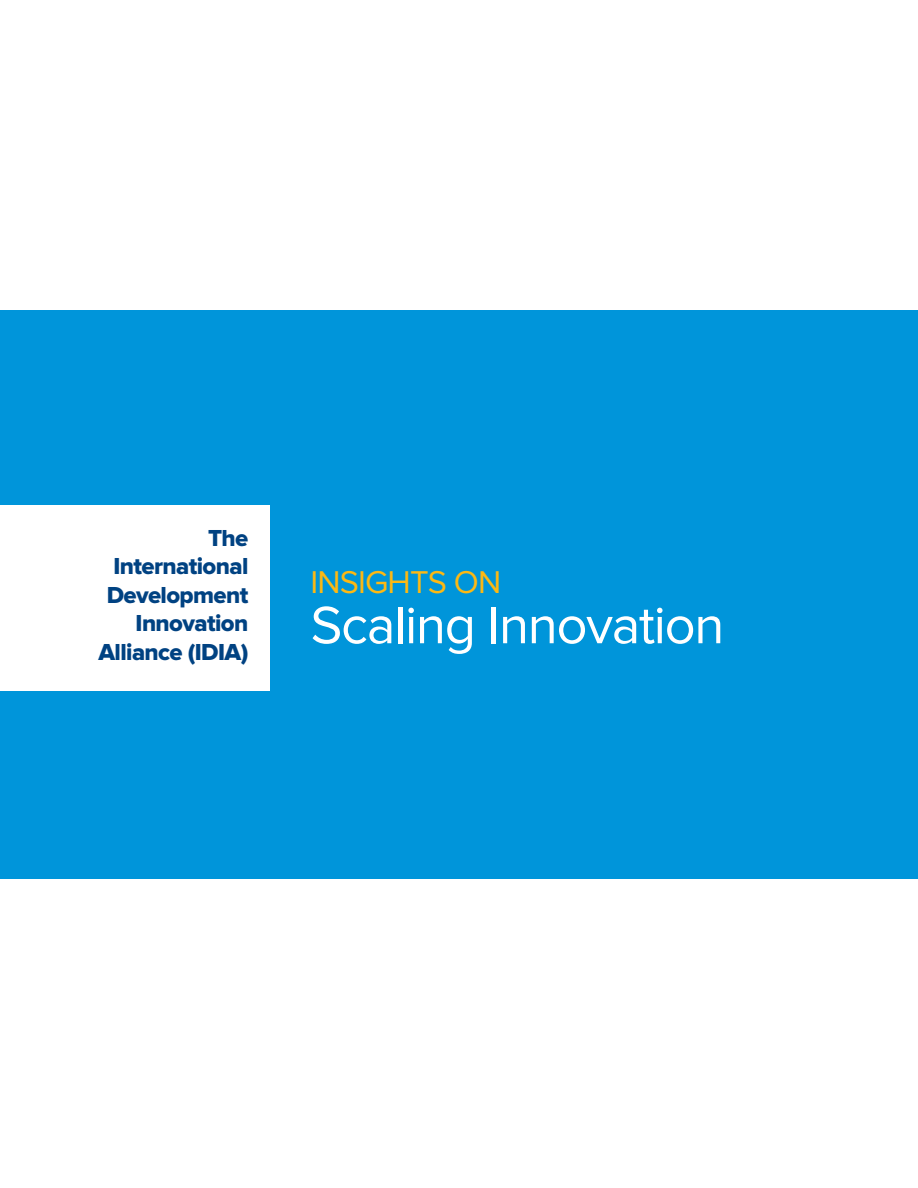
<style>
.page{position:relative;width:918px;height:1188px;background:#fff}
.page>*{position:absolute;margin:0;border:0;box-sizing:border-box;transform-origin:0 0}
.t1{font:54.45px "Proxima Nova";letter-spacing:-.025em;color:#fff}
.t2{font:32.7px "Proxima Nova";letter-spacing:-.025em;color:#fdb913}
.t3{font:24px/28.5px "Proxima Nova Extrabld";letter-spacing:-.025em;color:#004282;text-align:right}
</style>
<div class="page">
<div style="left:0;top:310px;width:918px;height:569px;background:#0095da"></div>
<div style="left:0;top:505px;width:270px;height:186px;background:#fff"></div>
<p class="t3" style="left:99px;top:525px;width:151px">The<br>International<br>Development<br>Innovation<br>Alliance (IDIA)</p>
<h2 class="t2" style="left:310px;top:567px;width:192px">INSIGHTS ON</h2>
<h1 class="t1" style="left:310px;top:600px;width:415px">Scaling Innovation</h1>
</div>
